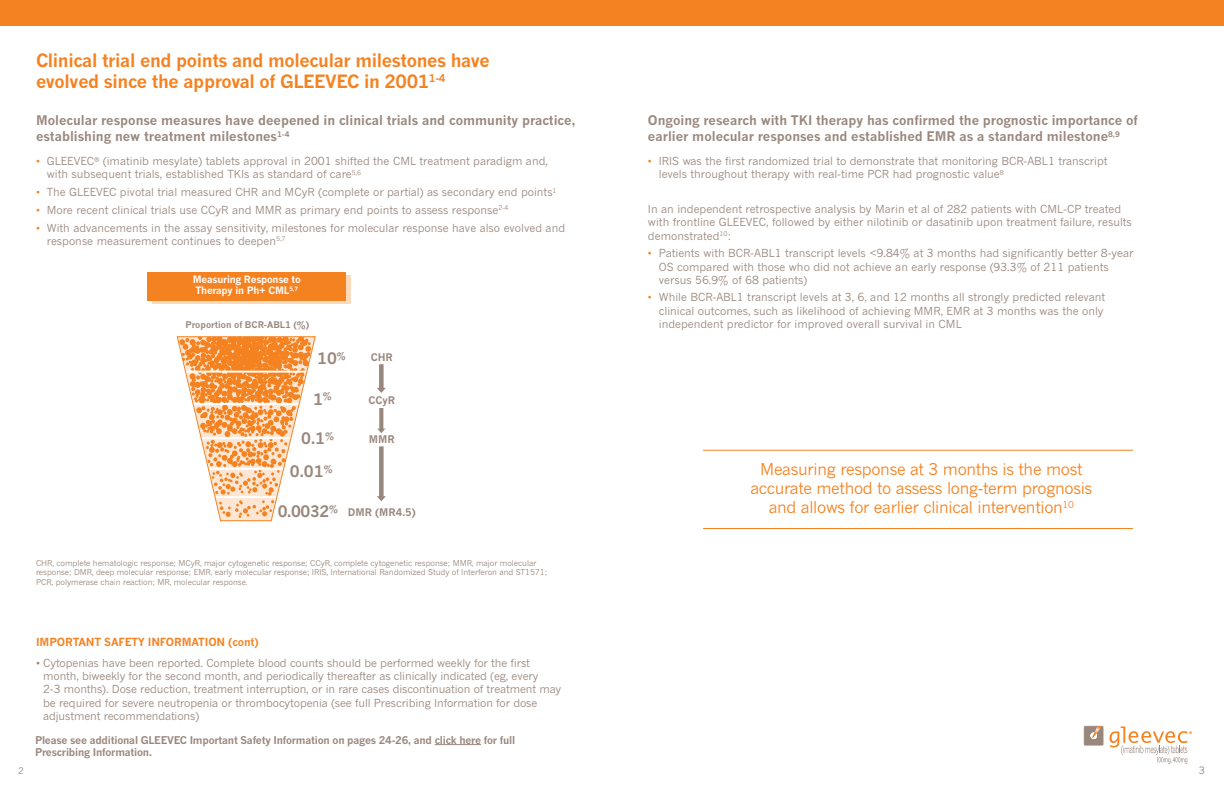
<style>
.page{position:relative;width:1224px;height:792px;background:#fff}
.page>*{position:absolute;margin:0;border:0;box-sizing:border-box;transform-origin:0 0}
.t1{font:700 18px/21px "News Gothic MT Std";letter-spacing:-.02em;color:#f58220}
.t2{font:16px/19px "News Gothic MT Std";letter-spacing:-.02em;color:#f58220;text-align:center}
.t3{font:700 15.5px/33.5px "News Gothic MT Std";letter-spacing:-.025em;color:#99877d;text-align:right}
.t4{font:700 13px/16px "News Gothic MT Std";color:#99877d}
.t5{font:11px/13.2px "News Gothic MT Std";color:#99877d}
.t6{font:700 11px "News Gothic MT Std";letter-spacing:-.01em;color:#f58220}
.t7{font:700 10.5px/12.1px "News Gothic MT Std";letter-spacing:-.02em;color:#99877d}
.t8{font:700 10.3px "News Gothic MT Std";color:#99877d}
.t9{font:700 10px/11px "News Gothic MT Std";letter-spacing:-.02em;color:#fff}
.t10{font:10px "News Gothic MT Std";color:#99877d}
.t11{font:700 9.1px "News Gothic MT Std";color:#99877d}
.t12{font:9px "News Gothic MT Std";color:#99877d}
.t13{font:8px/9.6px "News Gothic MT Std";letter-spacing:-.01em;color:#99877d}
.s1{color:#f58220}
</style>
<div class="page">
<svg style="left:1110px;top:727px;width:82px;height:37px"></svg>
<svg style="left:1083px;top:725px;width:21px;height:21px"></svg>
<div style="left:612px;top:0;width:612px;height:26px;background:#f58220"></div>
<div style="left:0;top:0;width:612px;height:26px;background:#f58220"></div>
<hr style="left:435px;top:744px;width:46px;height:1px;background:#99877d">
<hr style="left:703px;top:450px;width:430px;height:1px;background:#f58220">
<hr style="left:703px;top:528px;width:430px;height:1px;background:#f58220">
<div style="left:152px;top:275px;width:198px;height:29px;background:#fcdabc"></div>
<div style="left:148px;top:272px;width:198px;height:29px;background:#f58220"></div>
<svg style="left:377px;top:364px;width:9px;height:29px"></svg>
<svg style="left:377px;top:446px;width:9px;height:55px"></svg>
<svg style="left:377px;top:408px;width:8px;height:25px"></svg>
<svg style="left:176px;top:336px;width:140px;height:185px"></svg>
<h1 class="t1" style="left:36px;top:50px;width:455px">Clinical trial end points and molecular milestones have evolved since the approval of GLEEVEC in 2001<sup>1-4</sup></h1>
<p class="t4" style="left:36px;top:112px;width:541px">Molecular response measures have deepened in clinical trials and community practice, establishing new treatment milestones<sup>1-4</sup></p>
<p class="t5" style="left:47px;top:155px;width:503px;text-indent:-11px"><span class="s1">•</span> GLEEVEC<sup>®</sup> (imatinib mesylate) tablets approval in 2001 shifted the CML treatment paradigm and, with subsequent trials, established TKIs as standard of care<sup>5,6</sup></p>
<p class="t5" style="left:36px;top:185px;width:522px"><span class="s1">•</span> The GLEEVEC pivotal trial measured CHR and MCyR (complete or partial) as secondary end points<sup>1</sup></p>
<p class="t5" style="left:36px;top:203px;width:474px"><span class="s1">•</span> More recent clinical trials use CCyR and MMR as primary end points to assess response<sup>2-4</sup></p>
<p class="t5" style="left:47px;top:221px;width:520px;text-indent:-11px"><span class="s1">•</span> With advancements in the assay sensitivity, milestones for molecular response have also evolved and response measurement continues to deepen<sup>5,7</sup></p>
<p class="t9" style="left:193px;top:274px;width:109px">Measuring Response to<br>Therapy in Ph+ CML<sup>5,7</sup></p>
<p class="t11" style="left:185px;top:319px;width:125px">Proportion of BCR-ABL1 (%)</p>
<h3 class="t3" style="left:317px;top:341px;width:30px">10<sup>%</sup></h3>
<h3 class="t3" style="left:313px;top:382px;width:20px">1<sup>%</sup></h3>
<h3 class="t3" style="left:290px;top:421px;width:46px">0.1<sup>%<br></sup>0.01<sup>%</sup></h3>
<h3 class="t3" style="left:278px;top:494px;width:62px">0.0032<sup>%</sup></h3>
<p class="t8" style="left:371px;top:351px;width:24px">CHR</p>
<p class="t8" style="left:368px;top:394px;width:28px">CCyR</p>
<p class="t8" style="left:369px;top:433px;width:27px">MMR</p>
<p class="t8" style="left:348px;top:506px;width:69px">DMR (MR4.5)</p>
<p class="t13" style="left:36px;top:558px;width:513px">CHR, complete hematologic response; MCyR, major cytogenetic response; CCyR, complete cytogenetic response; MMR, major molecular response; DMR, deep molecular response; EMR, early molecular response; IRIS, International Randomized Study of Interferon and ST1571;<br>PCR, polymerase chain reaction; MR, molecular response.</p>
<p class="t6" style="left:36px;top:635px;width:224px">IMPORTANT SAFETY INFORMATION (cont)</p>
<p class="t5" style="left:43px;top:656px;width:520px;text-indent:-7px">• Cytopenias have been reported. Complete blood counts should be performed weekly for the first month, biweekly for the second month, and periodically thereafter as clinically indicated (eg, every<br>2-3 months). Dose reduction, treatment interruption, or in rare cases discontinuation of treatment may be required for severe neutropenia or thrombocytopenia (see full Prescribing Information for dose adjustment recommendations)</p>
<p class="t7" style="left:35px;top:734px;width:482px">Please see additional GLEEVEC Important Safety Information on pages 24-26, and click here for full<br>Prescribing Information.</p>
<p class="t4" style="left:648px;top:112px;width:491px">Ongoing research with TKI therapy has confirmed the prognostic importance of earlier molecular responses and established EMR as a standard milestone<sup>8,9</sup></p>
<p class="t5" style="left:659px;top:155px;width:450px;text-indent:-11px"><span class="s1">•</span> IRIS was the first randomized trial to demonstrate that monitoring BCR-ABL1 transcript levels throughout therapy with real-time PCR had prognostic value<sup>8</sup></p>
<p class="t5" style="left:648px;top:203px;width:485px">In an independent retrospective analysis by Marin et al of 282 patients with CML-CP treated with frontline GLEEVEC, followed by either nilotinib or dasatinib upon treatment failure, results demonstrated<sup>10</sup>:</p>
<p class="t5" style="left:659px;top:247px;width:476px;text-indent:-11px"><span class="s1">•</span> Patients with BCR-ABL1 transcript levels &lt;9.84% at 3 months had significantly better 8-year<br>OS compared with those who did not achieve an early response (93.3% of 211 patients versus 56.9% of 68 patients)</p>
<p class="t5" style="left:659px;top:291px;width:448px;text-indent:-11px"><span class="s1">•</span> While BCR-ABL1 transcript levels at 3, 6, and 12 months all strongly predicted relevant clinical outcomes, such as likelihood of achieving MMR, EMR at 3 months was the only independent predictor for improved overall survival in CML</p>
<h2 class="t2" style="left:750px;top:460px;width:343px">Measuring response at 3 months is the most accurate method to assess long-term prognosis and allows for earlier clinical intervention<sup>10</sup></h2>
<p class="t12" style="left:18px;top:765px;width:7px">2</p>
<p class="t10" style="left:1199px;top:764px;width:8px">3</p>
</div>
